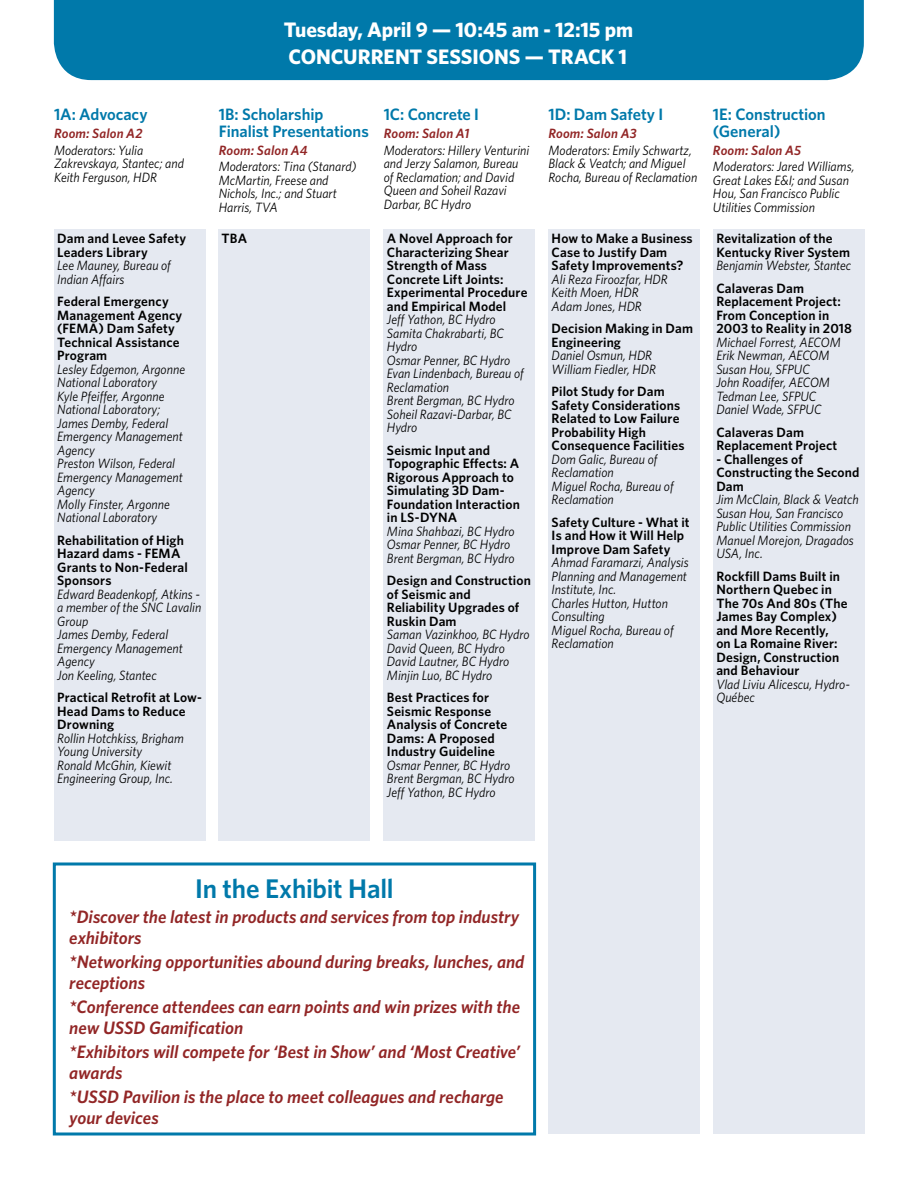
<style>
.page{position:relative;width:918px;height:1188px;background:#fff}
.page>*{position:absolute;margin:0;border:0;box-sizing:border-box;transform-origin:0 0}
.t1{font:600 27px "Whitney";letter-spacing:-.01em;color:#0079aa}
.t2{font:700 21px/27px "Whitney";letter-spacing:-.005em;color:#fff}
.t3{font:italic 600 18px/21px "Whitney";color:#922626}
.t4{font:600 16.5px/16.5px "Whitney";letter-spacing:-.005em;color:#0079aa}
.t5{font:italic 13.5px/13.5px "Whitney";color:#000;scale:.95 1}
.t6{font:600 13.5px/13.5px "Whitney";letter-spacing:.01em;color:#000}
.t7{font:italic 600 13.5px "Whitney";letter-spacing:.01em;color:#922626}
</style>
<div class="page">
<div style="left:54px;top:229px;width:151px;height:611px;background:#e5e9f1"></div>
<div style="left:54px;top:0;width:810px;height:80px;background:#0079aa"></div>
<div style="left:218px;top:229px;width:152px;height:611px;background:#e5e9f1"></div>
<div style="left:384px;top:229px;width:151px;height:611px;background:#e5e9f1"></div>
<div style="left:548px;top:229px;width:152px;height:905px;background:#e5e9f1"></div>
<div style="left:713px;top:229px;width:151px;height:905px;background:#e5e9f1"></div>
<div style="left:53px;top:862px;width:483px;height:274px;border:3px solid #0079aa"></div>
<p class="t4" style="left:54px;top:106px;width:95px">1A: Advocacy</p>
<p class="t7" style="left:54px;top:125px;width:90px">Room: Salon A2</p>
<p class="t5" style="left:54px;top:143px;width:138px">Moderators: Yulia<br>Zakrevskaya, Stantec; and<br>Keith Ferguson, HDR</p>
<p class="t6" style="left:57px;top:231px;width:130px">Dam and Levee Safety<br>Leaders Library</p>
<p class="t5" style="left:57px;top:258px;width:121px">Lee Mauney, Bureau of<br>Indian Affairs</p>
<p class="t6" style="left:57px;top:294px;width:127px">Federal Emergency<br>Management Agency (FEMA) Dam Safety<br>Technical Assistance<br>Program</p>
<p class="t5" style="left:57px;top:362px;width:136px">Lesley Edgemon, Argonne<br>National Laboratory<br>Kyle Pfeiffer, Argonne<br>National Laboratory;<br>James Demby, Federal<br>Emergency Management<br>Agency<br>Preston Wilson, Federal<br>Emergency Management<br>Agency<br>Molly Finster, Argonne<br>National Laboratory</p>
<p class="t6" style="left:57px;top:533px;width:132px">Rehabilitation of High<br>Hazard dams - FEMA<br>Grants to Non-Federal<br>Sponsors</p>
<p class="t5" style="left:57px;top:587px;width:153px">Edward Beadenkopf, Atkins - a member of the SNC Lavalin<br>Group<br>James Demby, Federal<br>Emergency Management<br>Agency<br>Jon Keeling, Stantec</p>
<p class="t6" style="left:57px;top:690px;width:146px">Practical Retrofit at Low-<br>Head Dams to Reduce<br>Drowning</p>
<p class="t5" style="left:57px;top:731px;width:135px">Rollin Hotchkiss, Brigham<br>Young University<br>Ronald McGhin, Kiewit<br>Engineering Group, Inc.</p>
<h2 class="t2" style="left:284px;top:16px;width:351px">Tuesday, April 9 — 10:45 am - 12:15 pm<br>CONCURRENT SESSIONS — TRACK 1</h2>
<p class="t4" style="left:219px;top:106px;width:152px">1B: Scholarship<br>Finalist Presentations</p>
<p class="t7" style="left:219px;top:141px;width:90px">Room: Salon A4</p>
<p class="t5" style="left:219px;top:160px;width:147px">Moderators: Tina (Stanard)<br>McMartin, Freese and<br>Nichols, Inc.; and Stuart<br>Harris, TVA</p>
<p class="t4" style="left:384px;top:106px;width:97px">1C: Concrete I</p>
<p class="t7" style="left:384px;top:125px;width:87px">Room: Salon A1</p>
<p class="t5" style="left:384px;top:143px;width:155px">Moderators: Hillery Venturini and Jerzy Salamon, Bureau of Reclamation; and David<br>Queen and Soheil Razavi<br>Darbar, BC Hydro</p>
<p class="t4" style="left:548px;top:106px;width:116px">1D: Dam Safety I</p>
<p class="t7" style="left:548px;top:125px;width:90px">Room: Salon A3</p>
<p class="t5" style="left:548px;top:143px;width:158px">Moderators: Emily Schwartz,<br>Black &amp; Veatch; and Miguel<br>Rocha, Bureau of Reclamation</p>
<p class="t4" style="left:713px;top:106px;width:114px">1E: Construction (General)</p>
<p class="t7" style="left:713px;top:141px;width:90px">Room: Salon A5</p>
<p class="t5" style="left:713px;top:160px;width:151px">Moderators: Jared Williams,<br>Great Lakes E&amp;I; and Susan<br>Hou, San Francisco Public<br>Utilities Commission</p>
<p class="t6" style="left:222px;top:231px;width:27px">TBA</p>
<p class="t6" style="left:387px;top:231px;width:142px">A Novel Approach for<br>Characterizing Shear<br>Strength of Mass<br>Concrete Lift Joints:<br>Experimental Procedure and Empirical Model</p>
<p class="t5" style="left:387px;top:312px;width:145px">Jeff Yathon, BC Hydro<br>Samita Chakrabarti, BC<br>Hydro<br>Osmar Penner, BC Hydro<br>Evan Lindenbach, Bureau of<br>Reclamation<br>Brent Bergman, BC Hydro<br>Soheil Razavi-Darbar, BC<br>Hydro</p>
<p class="t6" style="left:387px;top:443px;width:134px">Seismic Input and<br>Topographic Effects: A<br>Rigorous Approach to<br>Simulating 3D Dam-<br>Foundation Interaction in LS-DYNA</p>
<p class="t5" style="left:387px;top:524px;width:136px">Mina Shahbazi, BC Hydro<br>Osmar Penner, BC Hydro<br>Brent Bergman, BC Hydro</p>
<p class="t6" style="left:387px;top:573px;width:145px">Design and Construction of Seismic and<br>Reliability Upgrades of<br>Ruskin Dam</p>
<p class="t5" style="left:387px;top:627px;width:152px">Saman Vazinkhoo, BC Hydro<br>David Queen, BC Hydro<br>David Lautner, BC Hydro<br>Minjin Luo, BC Hydro</p>
<p class="t6" style="left:387px;top:690px;width:122px">Best Practices for<br>Seismic Response<br>Analysis of Concrete<br>Dams: A Proposed<br>Industry Guideline</p>
<p class="t5" style="left:387px;top:758px;width:136px">Osmar Penner, BC Hydro<br>Brent Bergman, BC Hydro<br>Jeff Yathon, BC Hydro</p>
<p class="t6" style="left:552px;top:231px;width:143px">How to Make a Business<br>Case to Justify Dam<br>Safety Improvements?</p>
<p class="t5" style="left:552px;top:272px;width:124px">Ali Reza Firoozfar, HDR<br>Keith Moen, HDR<br>Adam Jones, HDR</p>
<p class="t6" style="left:552px;top:321px;width:143px">Decision Making in Dam<br>Engineering</p>
<p class="t5" style="left:552px;top:348px;width:112px">Daniel Osmun, HDR<br>William Fiedler, HDR</p>
<p class="t6" style="left:552px;top:384px;width:134px">Pilot Study for Dam<br>Safety Considerations<br>Related to Low Failure<br>Probability High<br>Consequence Facilities</p>
<p class="t5" style="left:552px;top:452px;width:130px">Dom Galic, Bureau of<br>Reclamation<br>Miguel Rocha, Bureau of<br>Reclamation</p>
<p class="t6" style="left:552px;top:515px;width:139px">Safety Culture - What it<br>Is and How it Will Help<br>Improve Dam Safety</p>
<p class="t5" style="left:552px;top:555px;width:146px">Ahmad Faramarzi, Analysis<br>Planning and Management<br>Institute, Inc.<br>Charles Hutton, Hutton<br>Consulting<br>Miguel Rocha, Bureau of<br>Reclamation</p>
<p class="t6" style="left:716px;top:231px;width:135px">Revitalization of the<br>Kentucky River System</p>
<p class="t5" style="left:716px;top:258px;width:143px">Benjamin Webster, Stantec</p>
<p class="t6" style="left:716px;top:281px;width:137px">Calaveras Dam<br>Replacement Project:<br>From Conception in<br>2003 to Reality in 2018</p>
<p class="t5" style="left:716px;top:335px;width:132px">Michael Forrest, AECOM<br>Erik Newman, AECOM<br>Susan Hou, SFPUC<br>John Roadifer, AECOM<br>Tedman Lee, SFPUC<br>Daniel Wade, SFPUC</p>
<p class="t6" style="left:716px;top:425px;width:122px">Calaveras Dam<br>Replacement Project</p>
<p class="t6" style="left:716px;top:452px;width:145px">- Challenges of<br>Constructing the Second<br>Dam</p>
<p class="t5" style="left:716px;top:492px;width:151px">Jim McClain, Black &amp; Veatch<br>Susan Hou, San Francisco<br>Public Utilities Commission<br>Manuel Morejon, Dragados<br>USA, Inc.</p>
<p class="t6" style="left:716px;top:569px;width:133px">Rockfill Dams Built in<br>Northern Quebec in<br>The 70s And 80s (The<br>James Bay Complex) and More Recently,<br>on La Romaine River:<br>Design, Construction and Behaviour</p>
<p class="t5" style="left:716px;top:677px;width:142px">Vlad Liviu Alicescu, Hydro-<br>Québec</p>
<h1 class="t1" style="left:195px;top:871px;width:200px">In the Exhibit Hall</h1>
<h3 class="t3" style="left:69px;top:906px;width:451px">*Discover the latest in products and services from top industry exhibitors</h3>
<h3 class="t3" style="left:69px;top:951px;width:457px">*Networking opportunities abound during breaks, lunches, and receptions</h3>
<h3 class="t3" style="left:69px;top:996px;width:452px">*Conference attendees can earn points and win prizes with the new USSD Gamification</h3>
<h3 class="t3" style="left:69px;top:1041px;width:452px">*Exhibitors will compete for ‘Best in Show’ and ‘Most Creative’ awards</h3>
<h3 class="t3" style="left:69px;top:1086px;width:436px">*USSD Pavilion is the place to meet colleagues and recharge your devices</h3>
</div>
